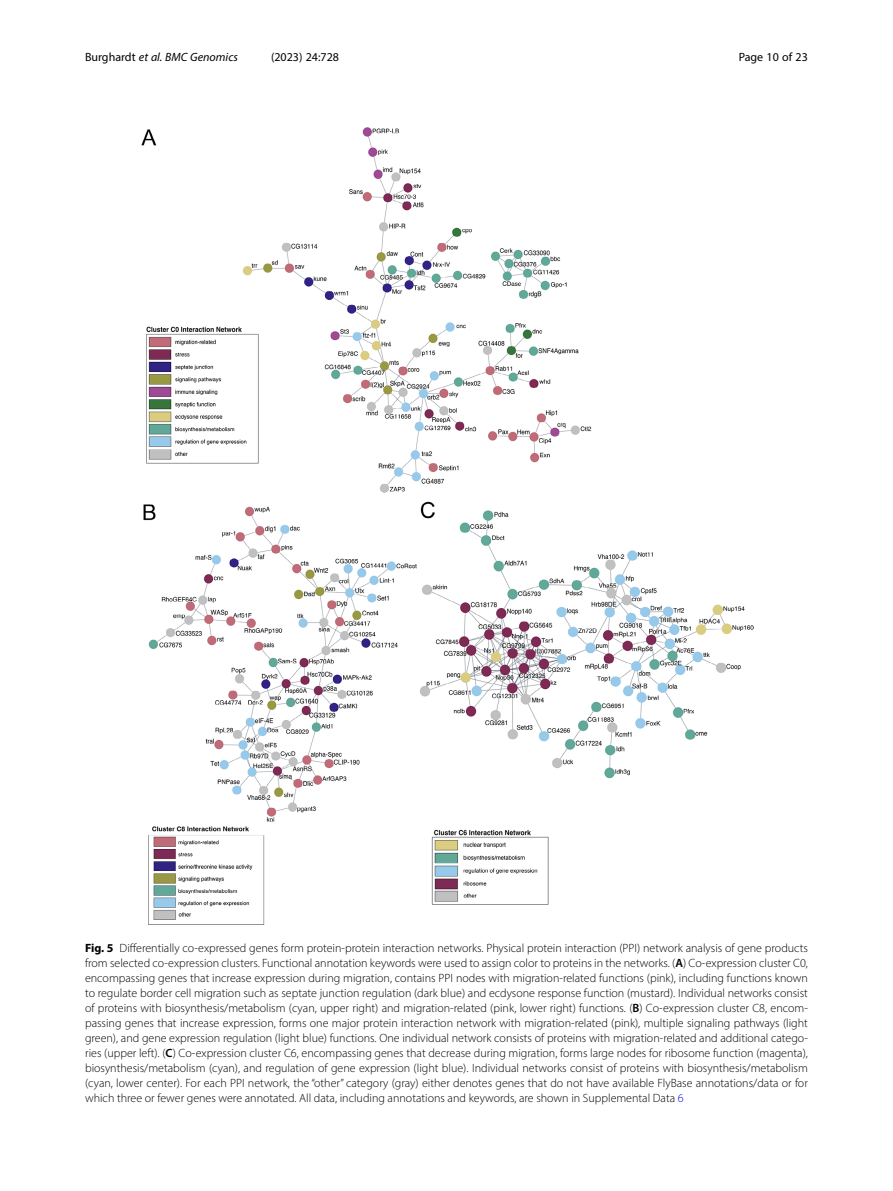
<style>
.page{position:relative;width:893px;height:1191px;background:#fff}
.page>*{position:absolute;margin:0;border:0;box-sizing:border-box;transform-origin:0 0}
.Figure_Caption{font:300 12px/15px "Myriad Pro";color:#000;text-align:justify}
.t1{font:italic 12px "Myriad Pro";color:#000}
.t2{font:12px "Myriad Pro";color:#000}
.s1{font-style:normal}
.s2{font-weight:700}
.s3{font-weight:600}
.s4{color:#00f}
</style>
<div class="page">
<img style="left:141px;top:127px;width:612px;height:797px">
<p class="t1" style="left:85px;top:50px;width:154px"><span class="s1">Burghardt</span> et al. BMC Genomics</p>
<p class="t2" style="left:271px;top:50px;width:70px">(2023) 24:728</p>
<p class="t2" style="left:739px;top:50px;width:71px">Page 10 of 23</p>
<p class="Figure_Caption" style="left:85px;top:940px;width:724px"><span class="s2">Fig. 5</span> Differentially co-expressed genes form protein-protein interaction networks. Physical protein interaction (PPI) network analysis of gene products from selected co-expression clusters. Functional annotation keywords were used to assign color to proteins in the networks. (<span class="s3">A</span>) Co-expression cluster C0, encompassing genes that increase expression during migration, contains PPI nodes with migration-related functions (pink), including functions known to regulate border cell migration such as septate junction regulation (dark blue) and ecdysone response function (mustard). Individual networks consist of proteins with biosynthesis/metabolism (cyan, upper right) and migration-related (pink, lower right) functions. (<span class="s3">B</span>) Co-expression cluster C8, encom&shy;passing genes that increase expression, forms one major protein interaction network with migration-related (pink), multiple signaling pathways (light green), and gene expression regulation (light blue) functions. One individual network consists of proteins with migration-related and additional catego&shy;ries (upper left). (<span class="s3">C</span>) Co-expression cluster C6, encompassing genes that decrease during migration, forms large nodes for ribosome function (magenta), biosynthesis/metabolism (cyan), and regulation of gene expression (light blue). Individual networks consist of proteins with biosynthesis/metabolism (cyan, lower center). For each PPI network, the “other” category (gray) either denotes genes that do not have available FlyBase annotations/data or for which three or fewer genes were annotated. All data, including annotations and keywords, are shown in Supplemental Data <span class="s4">6</span></p>
</div>
